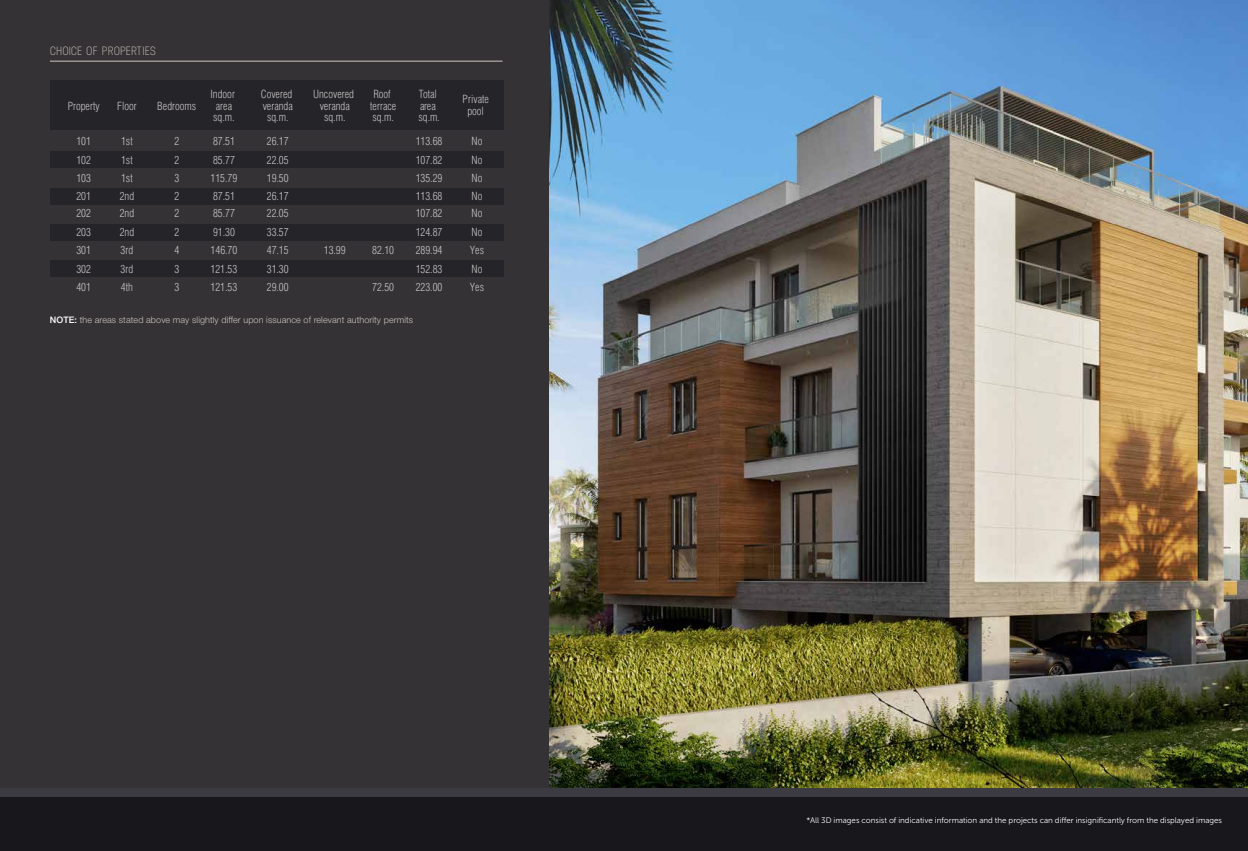
<style>
.page{position:relative;width:1248px;height:851px;background:#fff}
.page>*{position:absolute;margin:0;border:0;box-sizing:border-box;transform-origin:0 0}
.t1{font:12px "Neusa";letter-spacing:.005em;color:#cec5bd}
.t2{font:11.4px/11.4px "Helios Cond Light C";color:#c4c1c0;text-align:center}
.t3{font:9px "Helvetica 4 Light";letter-spacing:.01em;color:#cec5bd}
.t4{font:8px "Museo Sans Cyrl 300";color:#fff}
.s1{font-family:"Helvetica 6 Medium";color:#fff}
</style>
<div class="page">
<div style="left:0;top:0;width:1247px;height:850px;background:#343235"></div>
<img style="left:549px;top:0;width:698px;height:788px">
<hr style="left:50px;top:61px;width:452px;height:1px;background:#cec5bd">
<div style="left:0;top:795px;width:1247px;height:55px;background:#18171c"></div>
<div style="left:0;top:788px;width:1247px;height:8px;background:#3b3b41"></div>
<div style="left:50px;top:152px;width:453px;height:16px;background:#252429"></div>
<div style="left:50px;top:188px;width:453px;height:16px;background:#252429"></div>
<div style="left:50px;top:224px;width:453px;height:16px;background:#252429"></div>
<div style="left:50px;top:260px;width:453px;height:17px;background:#252429"></div>
<div style="left:50px;top:80px;width:453px;height:50px;background:#252429"></div>
<p class="t1" style="left:50px;top:44px;width:108px">CHOICE OF PROPERTIES</p>
<p class="t2" style="left:68px;top:100px;width:34px">Property</p>
<p class="t2" style="left:117px;top:100px;width:21px">Floor</p>
<p class="t2" style="left:157px;top:100px;width:41px">Bedrooms</p>
<p class="t2" style="left:210px;top:88px;width:26px">Indoor area</p>
<p class="t2" style="left:261px;top:88px;width:34px;text-align:left">Covered veranda</p>
<p class="t2" style="left:313px;top:88px;width:42px">Uncovered veranda</p>
<p class="t2" style="left:370px;top:88px;width:28px;text-align:left">Roof terrace</p>
<p class="t2" style="left:462px;top:93px;width:28px">Private pool</p>
<p class="t2" style="left:213px;top:111px;width:23px">sq.m.</p>
<p class="t2" style="left:267px;top:111px;width:23px">sq.m.</p>
<p class="t2" style="left:324px;top:111px;width:23px">sq.m.</p>
<p class="t2" style="left:372px;top:111px;width:23px">sq.m.</p>
<p class="t2" style="left:418px;top:88px;width:23px;text-align:left">Total area sq.m.</p>
<p class="t2" style="left:76px;top:135px;width:16px">101</p>
<p class="t2" style="left:121px;top:135px;width:13px">1st</p>
<p class="t2" style="left:174px;top:135px;width:6px">2</p>
<p class="t2" style="left:213px;top:135px;width:23px">87.51</p>
<p class="t2" style="left:267px;top:135px;width:23px">26.17</p>
<p class="t2" style="left:415px;top:135px;width:28px">113.68</p>
<p class="t2" style="left:76px;top:154px;width:16px">102</p>
<p class="t2" style="left:121px;top:154px;width:13px">1st</p>
<p class="t2" style="left:174px;top:154px;width:6px">2</p>
<p class="t2" style="left:213px;top:154px;width:23px">85.77</p>
<p class="t2" style="left:267px;top:154px;width:23px">22.05</p>
<p class="t2" style="left:415px;top:154px;width:28px">107.82</p>
<p class="t2" style="left:76px;top:172px;width:16px">103</p>
<p class="t2" style="left:121px;top:172px;width:13px">1st</p>
<p class="t2" style="left:174px;top:172px;width:6px">3</p>
<p class="t2" style="left:210px;top:172px;width:28px">115.79</p>
<p class="t2" style="left:267px;top:172px;width:23px">19.50</p>
<p class="t2" style="left:415px;top:172px;width:28px">135.29</p>
<p class="t2" style="left:76px;top:190px;width:16px">201</p>
<p class="t2" style="left:120px;top:190px;width:16px">2nd</p>
<p class="t2" style="left:174px;top:190px;width:6px">2</p>
<p class="t2" style="left:213px;top:190px;width:23px">87.51</p>
<p class="t2" style="left:267px;top:190px;width:23px">26.17</p>
<p class="t2" style="left:415px;top:190px;width:28px">113.68</p>
<p class="t2" style="left:76px;top:207px;width:16px">202</p>
<p class="t2" style="left:120px;top:207px;width:16px">2nd</p>
<p class="t2" style="left:174px;top:207px;width:6px">2</p>
<p class="t2" style="left:213px;top:207px;width:23px">85.77</p>
<p class="t2" style="left:267px;top:207px;width:23px">22.05</p>
<p class="t2" style="left:415px;top:207px;width:28px">107.82</p>
<p class="t2" style="left:76px;top:226px;width:16px">203</p>
<p class="t2" style="left:120px;top:226px;width:16px">2nd</p>
<p class="t2" style="left:174px;top:226px;width:6px">2</p>
<p class="t2" style="left:213px;top:226px;width:23px">91.30</p>
<p class="t2" style="left:267px;top:226px;width:23px">33.57</p>
<p class="t2" style="left:415px;top:226px;width:28px">124.87</p>
<p class="t2" style="left:76px;top:244px;width:16px">301</p>
<p class="t2" style="left:121px;top:244px;width:14px">3rd</p>
<p class="t2" style="left:174px;top:244px;width:6px">4</p>
<p class="t2" style="left:210px;top:244px;width:28px">146.70</p>
<p class="t2" style="left:267px;top:244px;width:23px">47.15</p>
<p class="t2" style="left:324px;top:244px;width:23px">13.99</p>
<p class="t2" style="left:372px;top:244px;width:23px">82.10</p>
<p class="t2" style="left:415px;top:244px;width:28px">289.94</p>
<p class="t2" style="left:76px;top:263px;width:16px">302</p>
<p class="t2" style="left:121px;top:263px;width:14px">3rd</p>
<p class="t2" style="left:174px;top:263px;width:6px">3</p>
<p class="t2" style="left:210px;top:263px;width:28px">121.53</p>
<p class="t2" style="left:267px;top:263px;width:23px">31.30</p>
<p class="t2" style="left:415px;top:263px;width:28px">152.83</p>
<p class="t2" style="left:76px;top:281px;width:16px">401</p>
<p class="t2" style="left:121px;top:281px;width:14px">4th</p>
<p class="t2" style="left:174px;top:281px;width:6px">3</p>
<p class="t2" style="left:210px;top:281px;width:28px">121.53</p>
<p class="t2" style="left:267px;top:281px;width:23px">29.00</p>
<p class="t2" style="left:372px;top:281px;width:23px">72.50</p>
<p class="t2" style="left:415px;top:281px;width:28px">223.00</p>
<p class="t3" style="left:50px;top:315px;width:365px"><span class="s1">NOTE:</span> the areas stated above may slightly differ upon issuance of relevant authority permits</p>
<p class="t2" style="left:471px;top:131px;width:12px;line-height:18.1px;text-align:justify">No No No No No</p>
<p class="t2" style="left:471px;top:226px;width:12px">No</p>
<p class="t2" style="left:471px;top:263px;width:12px">No</p>
<p class="t2" style="left:470px;top:244px;width:16px">Yes</p>
<p class="t2" style="left:470px;top:281px;width:16px">Yes</p>
<p class="t4" style="left:806px;top:816px;width:417px">*All 3D images consist of indicative information and the projects can differ insignificantly from the displayed images</p>
</div>
